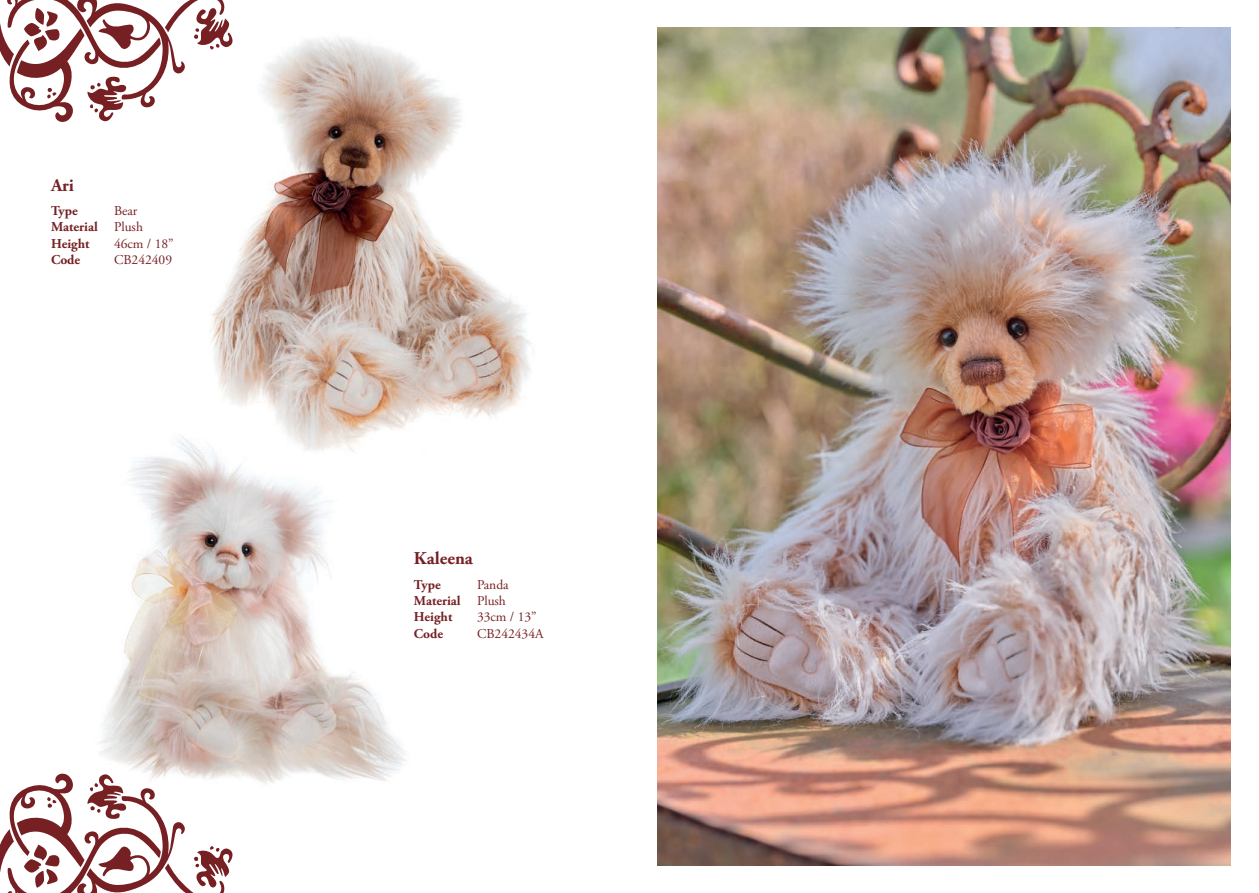
<style>
.page{position:relative;width:1259px;height:893px;background:#fff}
.page>*{position:absolute;margin:0;border:0;box-sizing:border-box;transform-origin:0 0}
.t1{font:700 18px "Adobe Garamond Pro";color:#762023}
.t2{font:700 13.5px "Adobe Garamond Pro";color:#762023}
.t3{font:13.5px "Adobe Garamond Pro";color:#762023}
.s1{font-weight:400}
</style>
<div class="page">
<img style="left:209px;top:37px;width:323px;height:382px">
<img style="left:100px;top:382px;width:344px;height:402px">
<svg style="left:0;top:772px;width:235px;height:121px"></svg>
<svg style="left:0;top:0;width:235px;height:123px"></svg>
<img style="left:657px;top:28px;width:574px;height:837px">
<p class="t1" style="left:51px;top:174px;width:25px">Ari</p>
<p class="t2" style="left:51px;top:203px;width:28px">Type</p>
<p class="t3" style="left:114px;top:203px;width:25px">Bear</p>
<p class="t2" style="left:51px;top:219px;width:93px">Material <span class="s1">Plush</span></p>
<p class="t2" style="left:51px;top:236px;width:40px">Height</p>
<p class="t3" style="left:114px;top:235px;width:61px">46cm / 18”</p>
<p class="t2" style="left:51px;top:252px;width:31px">Code</p>
<p class="t3" style="left:114px;top:251px;width:60px">CB242409</p>
<p class="t1" style="left:414px;top:548px;width:60px">Kaleena</p>
<p class="t2" style="left:414px;top:577px;width:28px">Type</p>
<p class="t3" style="left:477px;top:576px;width:33px">Panda</p>
<p class="t2" style="left:414px;top:593px;width:93px">Material <span class="s1">Plush</span></p>
<p class="t2" style="left:414px;top:609px;width:40px">Height</p>
<p class="t3" style="left:477px;top:609px;width:61px">33cm / 13”</p>
<p class="t2" style="left:414px;top:625px;width:31px">Code</p>
<p class="t3" style="left:477px;top:625px;width:68px">CB242434A</p>
</div>
